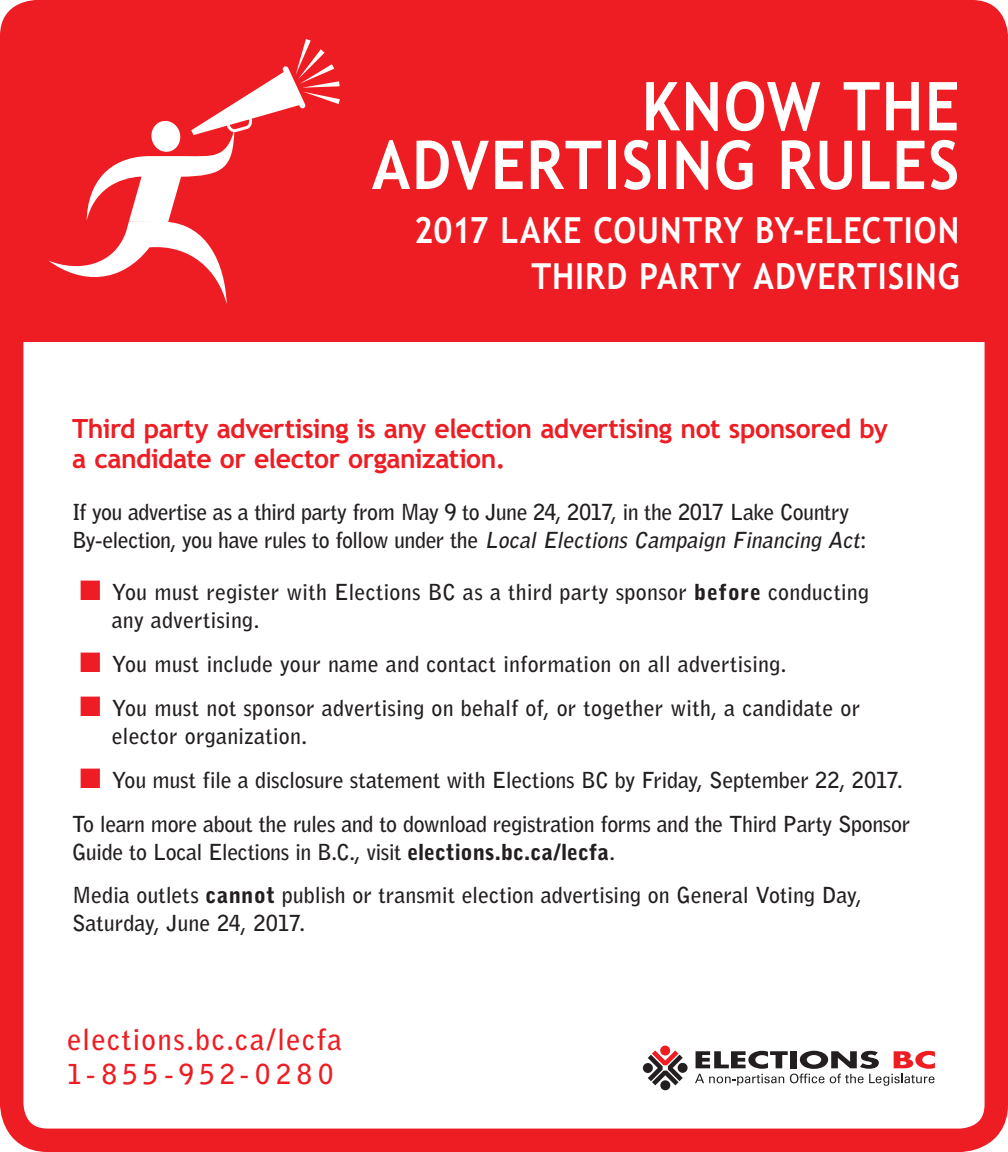
<style>
.page{position:relative;width:1008px;height:1152px;background:#fff}
.page>*{position:absolute;margin:0;border:0;box-sizing:border-box;transform-origin:0 0}
.t1{font:700 67.4px/58.6px "Trebuchet";letter-spacing:.025em;color:#fff;text-align:right;scale:.9 1}
.t2{font:700 36px/46px "Trebuchet";letter-spacing:.03em;color:#fff;text-align:right;scale:.9 1}
.t3{font:700 29px "Bell Gothic Std";letter-spacing:.045em;color:#ee1d23}
.t4{font:700 27.4px "Bell Gothic Std";letter-spacing:.2em;color:#ee1d23}
.t5{font:700 26.6px/30px "Trebuchet";letter-spacing:-.02em;color:#ee1d23}
.t6{font:700 22px/44px "Bell Gothic Std";letter-spacing:-.01em;color:#231f20}
.t7{font:700 22px/28px "Bell Gothic Std";letter-spacing:.01em;color:#231f20}
.s1{font-style:italic}
.s2{color:#ee1d23}
.s3{font-weight:900}
</style>
<div class="page">
<div style="left:0;top:0;width:1008px;height:1152px;border:23px solid #ee1d23;border-radius:36px"></div>
<div style="left:0;top:0;width:1008px;height:274px;background:#ee1d23;border-radius:36px"></div>
<div style="left:16px;top:98px;width:983px;height:244px;background:#ee1d23"></div>
<div style="left:643px;top:1063px;width:10px;height:10px;background:#231f20;border-radius:50%"></div>
<div style="left:660px;top:1046px;width:10px;height:10px;background:#ee1d23;border-radius:50%"></div>
<svg style="left:678px;top:1063px;width:10px;height:10px"></svg>
<div style="left:660px;top:1080px;width:10px;height:10px;background:#231f20;border-radius:50%"></div>
<svg style="left:648px;top:1050px;width:35px;height:35px"></svg>
<svg style="left:695px;top:1051px;width:240px;height:35px"></svg>
<svg style="left:48px;top:39px;width:292px;height:265px"></svg>
<h1 class="t1" style="left:372px;top:77px;width:654px">KNOW THE<br>ADVERTISING RULES</h1>
<h2 class="t2" style="left:414px;top:207px;width:607px">2017 LAKE COUNTRY BY-ELECTION<br>THIRD PARTY ADVERTISING</h2>
<p class="t5" style="left:72px;top:413px;width:818px">Third party advertising is any election advertising not sponsored by a candidate or elector organization.</p>
<p class="t6" style="left:72px;top:498px;width:797px;line-height:28px">If you advertise as a third party from May 9 to June 24, 2017, in the 2017 Lake Country<br>By-election, you have rules to follow under the <span class="s1">Local Elections Campaign Financing Act</span>:</p>
<p class="t7" style="left:112px;top:578px;width:759px;text-indent:-32px"><span class="s2">■</span> You must register with Elections BC as a third party sponsor <span class="s3">before</span> conducting any advertising.</p>
<p class="t7" style="left:80px;top:650px;width:708px"><span class="s2">■</span> You must include your name and contact information on all advertising.</p>
<p class="t7" style="left:112px;top:694px;width:750px;text-indent:-32px"><span class="s2">■</span> You must not sponsor advertising on behalf of, or together with, a candidate or elector organization.</p>
<p class="t6" style="left:72px;top:758px;width:840px;text-align:center"><span class="s2">■</span> You must file a disclosure statement with Elections BC by Friday, September 22, 2017.<br>To learn more about the rules and to download registration forms and the Third Party Sponsor</p>
<p class="t6" style="left:72px;top:830px;width:791px">Guide to Local Elections in B.C., visit <span class="s3">elections.bc.ca/lecfa</span>.<br>Media outlets <span class="s3">cannot</span> publish or transmit election advertising on General Voting Day,</p>
<p class="t6" style="left:72px;top:902px;width:235px">Saturday, June 24, 2017.</p>
<h3 class="t3" style="left:67px;top:1022px;width:276px">elections.bc.ca/lecfa</h3>
<p class="t4" style="left:67px;top:1058px;width:268px">1-855-952-0280</p>
</div>
